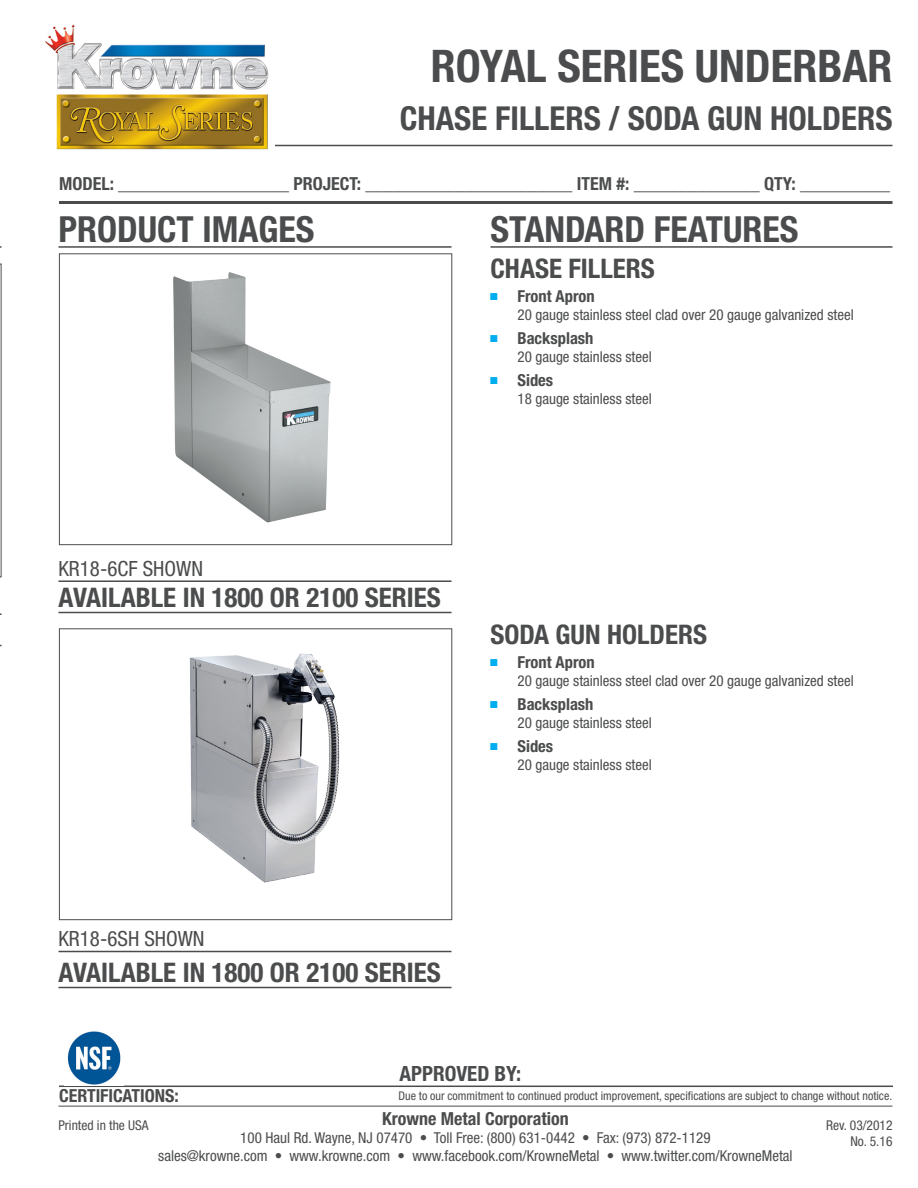
<style>
.page{position:relative;width:918px;height:1188px;background:#fff}
.page>*{position:absolute;margin:0;border:0;box-sizing:border-box;transform-origin:0 0}
.t1{font:700 condensed 45px "Helvetica Neue LT Std";color:#4b4c4d}
.t2{font:700 condensed 36px "Helvetica Neue LT Std";color:#4b4c4d}
.t3{font:700 condensed 33px "Helvetica Neue LT Std";color:#4b4c4d}
.t4{font:700 condensed 27px "Helvetica Neue LT Std";color:#4b4c4d}
.t5{font:condensed 21px "Helvetica Neue LT Std";color:#4b4c4d}
.t6{font:700 condensed 21px "Helvetica Neue LT Std";color:#4b4c4d}
.t7{font:700 condensed 18px "Helvetica Neue LT Std";color:#4b4c4d}
.t8{font:700 condensed 16.5px "Helvetica Neue LT Std";color:#4b4c4d}
.t9{font:condensed 15px "Helvetica Neue LT Std";color:#4b4c4d}
.t10{font:condensed 13.5px "Helvetica Neue LT Std";color:#4b4c4d}
.t11{font:condensed 12px "Helvetica Neue LT Std";color:#4b4c4d}
.s1{font-family:"Arial Narrow";font-weight:400;font-stretch:normal;font-size:15px;color:#00aeef}
</style>
<div class="page">
<hr style="left:490px;top:246px;width:402px;height:2px;background:#4b4c4d">
<hr style="left:59px;top:1086px;width:834px;height:1px;background:#4b4c4d">
<hr style="left:58px;top:1106px;width:834px;height:1px;background:#4b4c4d">
<hr style="left:58px;top:145px;width:834px;height:1px;background:#4b4c4d">
<hr style="left:59px;top:201px;width:833px;height:3px;background:#4b4c4d">
<img style="left:67px;top:1031px;width:54px;height:54px">
<svg style="left:0;top:264px;width:1px;height:313px"></svg>
<img style="left:46px;top:24px;width:223px;height:66px">
<div style="left:52px;top:94px;width:223px;height:59px;background:#fff"></div>
<img style="left:56px;top:94px;width:212px;height:56px">
<hr style="left:58px;top:246px;width:393px;height:2px;background:#4b4c4d">
<hr style="left:58px;top:580px;width:393px;height:2px;background:#4b4c4d">
<hr style="left:58px;top:612px;width:393px;height:1px;background:#4b4c4d">
<hr style="left:58px;top:951px;width:393px;height:1px;background:#4b4c4d">
<hr style="left:58px;top:987px;width:393px;height:1px;background:#4b4c4d">
<img style="left:173px;top:272px;width:157px;height:251px">
<div style="left:59px;top:253px;width:393px;height:292px;border:1px solid #4b4c4d"></div>
<img style="left:189px;top:653px;width:151px;height:230px">
<div style="left:59px;top:628px;width:393px;height:292px;border:1px solid #4b4c4d"></div>
<p class="t1" style="left:431px;top:39px;width:463px">ROYAL SERIES UNDERBAR</p>
<p class="t3" style="left:400px;top:98px;width:494px">CHASE FILLERS / SODA GUN HOLDERS</p>
<p class="t7" style="left:59px;top:172px;width:833px">MODEL: ___________________ PROJECT: _______________________ ITEM #: ______________ QTY: __________</p>
<p class="t2" style="left:58px;top:207px;width:257px">PRODUCT IMAGES</p>
<p class="t2" style="left:490px;top:207px;width:310px">STANDARD FEATURES</p>
<p class="t4" style="left:490px;top:252px;width:166px">CHASE FILLERS</p>
<p class="t8" style="left:490px;top:286px;width:106px"><span class="s1">■</span> Front Apron</p>
<p class="t9" style="left:517px;top:306px;width:338px">20 gauge stainless steel clad over 20 gauge galvanized steel</p>
<p class="t8" style="left:490px;top:328px;width:105px"><span class="s1">■</span> Backsplash</p>
<p class="t9" style="left:517px;top:348px;width:136px">20 gauge stainless steel</p>
<p class="t8" style="left:490px;top:370px;width:64px"><span class="s1">■</span> Sides</p>
<p class="t9" style="left:517px;top:390px;width:136px">18 gauge stainless steel</p>
<p class="t5" style="left:58px;top:556px;width:146px">KR18-6CF SHOWN</p>
<p class="t4" style="left:58px;top:581px;width:384px">AVAILABLE IN 1800 OR 2100 SERIES</p>
<p class="t4" style="left:490px;top:618px;width:218px">SODA GUN HOLDERS</p>
<p class="t8" style="left:490px;top:652px;width:106px"><span class="s1">■</span> Front Apron</p>
<p class="t9" style="left:517px;top:672px;width:338px">20 gauge stainless steel clad over 20 gauge galvanized steel</p>
<p class="t8" style="left:490px;top:694px;width:105px"><span class="s1">■</span> Backsplash</p>
<p class="t9" style="left:517px;top:714px;width:136px">20 gauge stainless steel</p>
<p class="t8" style="left:490px;top:736px;width:64px"><span class="s1">■</span> Sides</p>
<p class="t9" style="left:517px;top:756px;width:136px">20 gauge stainless steel</p>
<p class="t5" style="left:58px;top:927px;width:148px">KR18-6SH SHOWN</p>
<p class="t4" style="left:58px;top:956px;width:384px">AVAILABLE IN 1800 OR 2100 SERIES</p>
<p class="t7" style="left:59px;top:1085px;width:121px">CERTIFICATIONS:</p>
<p class="t6" style="left:400px;top:1061px;width:123px">APPROVED BY:</p>
<p class="t11" style="left:398px;top:1089px;width:495px">Due to our commitment to continued product improvement, specifications are subject to change without notice.</p>
<p class="t10" style="left:58px;top:1117px;width:92px">Printed in the USA</p>
<p class="t7" style="left:382px;top:1108px;width:188px">Krowne Metal Corporation</p>
<p class="t9" style="left:240px;top:1129px;width:472px">100 Haul Rd. Wayne, NJ 07470 • Toll Free: (800) 631-0442 • Fax: (973) 872-1129</p>
<p class="t9" style="left:158px;top:1147px;width:636px">sales@krowne.com • www.krowne.com • www.facebook.com/KrowneMetal • www.twitter.com/KrowneMetal</p>
<p class="t10" style="left:826px;top:1117px;width:68px">Rev. 03/2012</p>
<p class="t10" style="left:850px;top:1133px;width:44px">No. 5.16</p>
</div>
